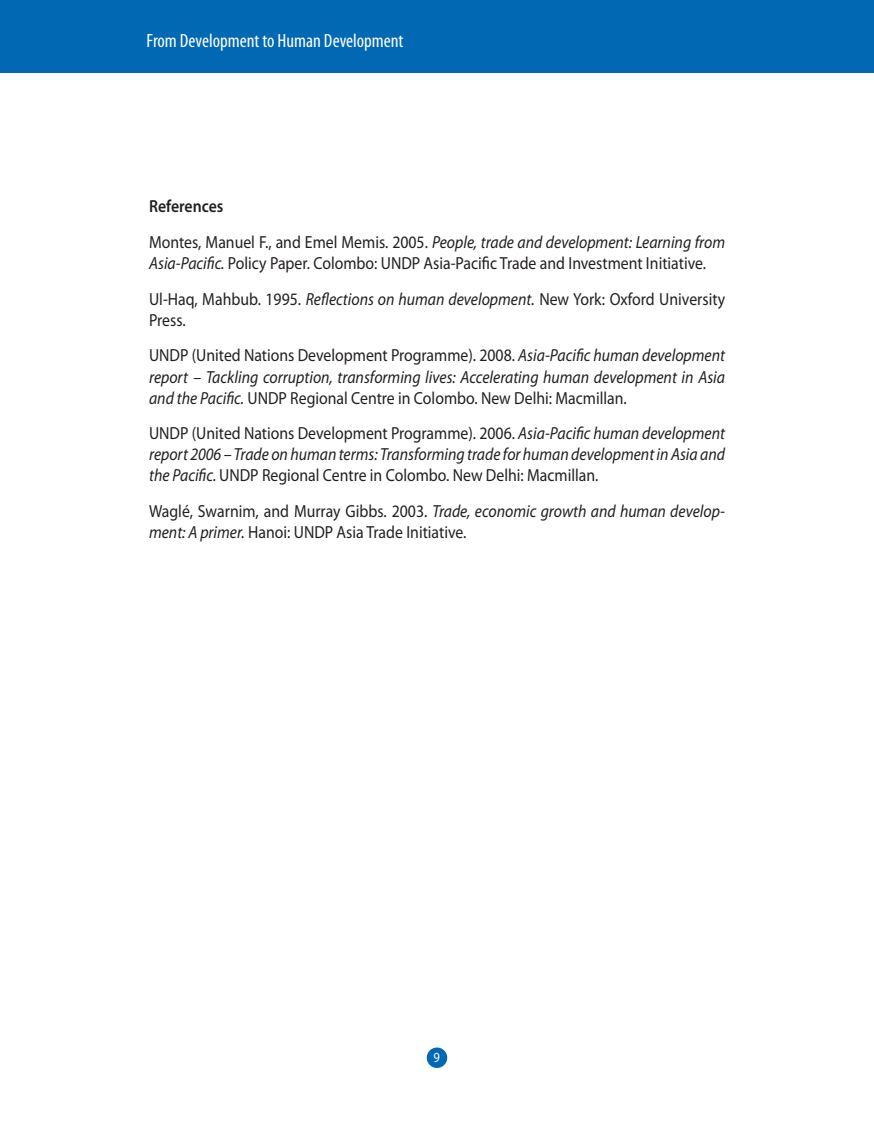
<style>
.page{position:relative;width:874px;height:1122px;background:#fff}
.page>*{position:absolute;margin:0;border:0;box-sizing:border-box;transform-origin:0 0}
.t1{font:condensed 19.25px "Myriad Pro";color:#fff}
.t2{font:italic 17.5px/21px "Myriad Pro";color:#231f20;text-align:justify;scale:.9 1}
.t3{font:17.5px/21px "Myriad Pro";color:#231f20;scale:.9 1}
.t4{font:600 17.5px "Myriad Pro";color:#231f20;scale:.9 1}
.t5{font:14px "Myriad Pro";color:#fff;scale:.9 1}
.s1{font-style:italic}
.s2{font-style:normal}
</style>
<div class="page">
<div style="left:426px;top:1047px;width:21px;height:20px;background:#0168b3;border-radius:50%"></div>
<div style="left:0;top:0;width:873px;height:73px;background:#0168b3"></div>
<p class="t1" style="left:146px;top:31px;width:258px">From Development to Human Development</p>
<p class="t4" style="left:149px;top:196px;width:84px">References</p>
<p class="t3" style="left:149px;top:231px;width:641px">Montes, Manuel F., and Emel Memis. 2005. <span class="s1">People, trade and development: Learning from<br>Asia-Pacific.</span> Policy Paper. Colombo: UNDP Asia-Pacific Trade and Investment Initiative.</p>
<p class="t3" style="left:149px;top:288px;width:641px">Ul-Haq, Mahbub. 1995. <span class="s1">Reflections on human development.</span> New York: Oxford University<br>Press.</p>
<p class="t2" style="left:149px;top:345px;width:641px"><span class="s2">UNDP (United Nations Development Programme). 2008.</span> Asia-Pacific human development report <span class="s2">–</span> Tackling corruption, transforming lives: Accelerating human development in Asia and the Pacific. <span class="s2">UNDP Regional Centre in Colombo. New Delhi: Macmillan.</span></p>
<p class="t2" style="left:149px;top:423px;width:641px"><span class="s2">UNDP (United Nations Development Programme). 2006.</span> Asia-Pacific human development report 2006 – Trade on human terms: Transforming trade for human development in Asia and the Pacific. <span class="s2">UNDP Regional Centre in Colombo. New Delhi: Macmillan.</span></p>
<p class="t3" style="left:149px;top:501px;width:641px">Waglé, Swarnim, and Murray Gibbs. 2003. <span class="s1">Trade, economic growth and human develop&shy;ment: A primer.</span> Hanoi: UNDP Asia Trade Initiative.</p>
<p class="t5" style="left:433px;top:1048px;width:9px">9</p>
</div>
